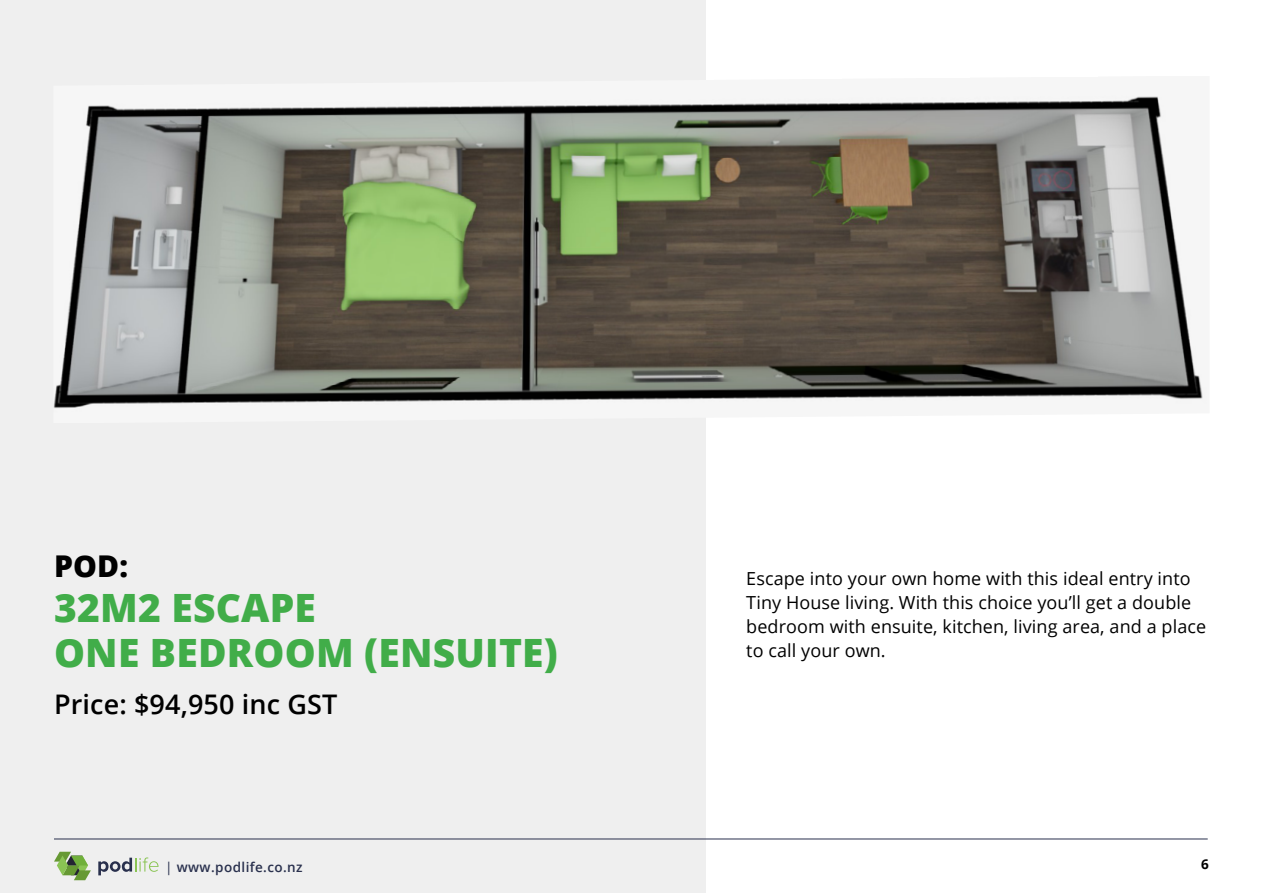
<style>
.page{position:relative;width:1263px;height:893px;background:#fff}
.page>*{position:absolute;margin:0;border:0;box-sizing:border-box;transform-origin:0 0}
.t1{font:800 39px/45px "Open Sans";letter-spacing:.005em;color:#41ad49}
.t2{font:800 30px "Open Sans";color:#000}
.t3{font:600 27px "Open Sans";letter-spacing:.005em;color:#000}
.t4{font:18px/24px "Open Sans";letter-spacing:.005em;color:#000}
.t5{font:600 13.5px "Open Sans";letter-spacing:.03em;color:#29304d}
.t6{font:700 13.5px "Open Sans";color:#000}
.s1{font-weight:400}
</style>
<div class="page">
<div style="left:0;top:0;width:706px;height:893px;background:#efefef"></div>
<img style="left:54px;top:96px;width:1151px;height:312px">
<svg style="left:98px;top:857px;width:61px;height:18px"></svg>
<svg style="left:54px;top:852px;width:37px;height:28px"></svg>
<hr style="left:54px;top:839px;width:1154px;height:1px;background:#29304d">
<h2 class="t2" style="left:54px;top:543px;width:76px">POD:</h2>
<h1 class="t1" style="left:54px;top:583px;width:505px">32M2 ESCAPE<br>ONE BEDROOM (ENSUITE)</h1>
<h3 class="t3" style="left:54px;top:685px;width:285px">Price: $94,950 inc GST</h3>
<p class="t4" style="left:746px;top:565px;width:461px">Escape into your own home with this ideal entry into Tiny House living. With this choice you’ll get a double bedroom with ensuite, kitchen, living area, and a place to call your own.</p>
<p class="t5" style="left:165px;top:857px;width:139px"><span class="s1">|</span> www.podlife.co.nz</p>
<p class="t6" style="left:1201px;top:855px;width:9px">6</p>
</div>
